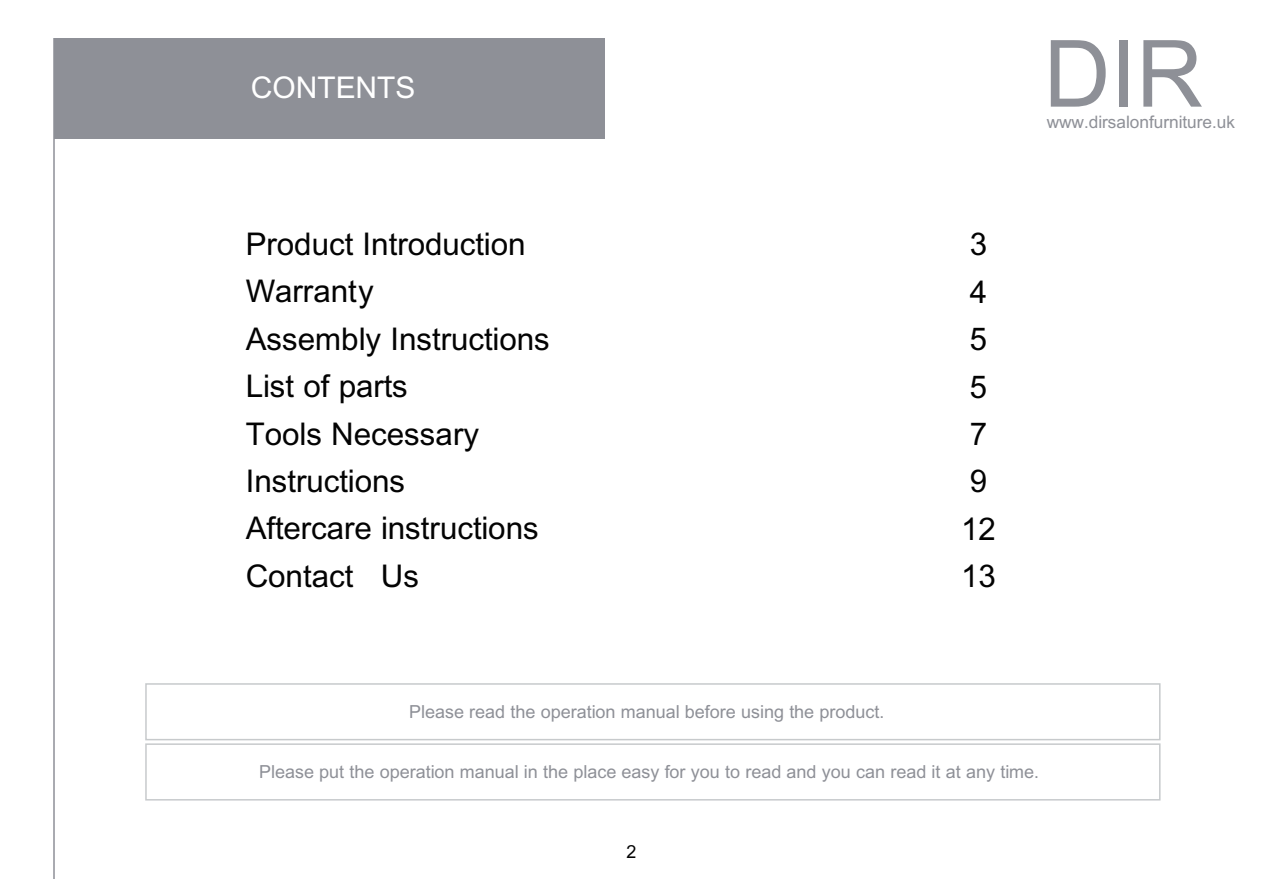
<style>
.page{position:relative;width:1263px;height:893px;background:#fff}
.page>*{position:absolute;margin:0;border:0;box-sizing:border-box;transform-origin:0 0}
.t1{font:93px "+Arial";color:#8e9097}
.t2{font:31.35px/47.4px "+Arial";color:#030303}
.t3{font:30px "+Arial";color:#fff}
.t4{font:18px "+Arial";color:#8e9097}
.t5{font:18px "+Arial";color:#030303}
.t6{font:17.25px "+Arial";color:#8e9097}
</style>
<div class="page">
<div style="left:54px;top:38px;width:551px;height:101px;background:#8e9097"></div>
<hr style="left:53px;top:38px;width:2px;height:840px;background:#8e9097">
<div style="left:145px;top:683px;width:1015px;height:57px;border:2px solid #c7cacc"></div>
<div style="left:145px;top:743px;width:1015px;height:57px;border:2px solid #c7cacc"></div>
<h3 class="t3" style="left:251px;top:67px;width:166px">CONTENTS</h3>
<h2 class="t2" style="left:246px;top:221px;width:281px">Product Introduction</h2>
<h2 class="t2" style="left:246px;top:268px;width:130px">Warranty</h2>
<h2 class="t2" style="left:970px;top:221px;width:19px">3</h2>
<h2 class="t2" style="left:970px;top:269px;width:19px">4</h2>
<h2 class="t2" style="left:246px;top:316px;width:306px">Assembly Instructions</h2>
<h2 class="t2" style="left:970px;top:316px;width:19px">5</h2>
<h2 class="t2" style="left:246px;top:363px;width:164px">List of parts</h2>
<h2 class="t2" style="left:246px;top:411px;width:235px">Tools Necessary</h2>
<h2 class="t2" style="left:970px;top:364px;width:19px">5<br>7</h2>
<h2 class="t2" style="left:246px;top:458px;width:161px">Instructions</h2>
<h2 class="t2" style="left:970px;top:458px;width:19px">9</h2>
<h2 class="t2" style="left:246px;top:505px;width:294px">Aftercare instructions</h2>
<h2 class="t2" style="left:961px;top:506px;width:36px">12</h2>
<h2 class="t2" style="left:246px;top:553px;width:175px">Contact Us</h2>
<h2 class="t2" style="left:961px;top:553px;width:36px">13</h2>
<h1 class="t1" style="left:1043px;top:10px;width:161px">DIR</h1>
<p class="t6" style="left:1047px;top:110px;width:190px">www.dirsalonfurniture.uk</p>
<p class="t4" style="left:409px;top:699px;width:477px">Please read the operation manual before using the product.</p>
<p class="t4" style="left:259px;top:759px;width:782px">Please put the operation manual in the place easy for you to read and you can read it at any time.</p>
<p class="t5" style="left:626px;top:839px;width:11px">2</p>
</div>
